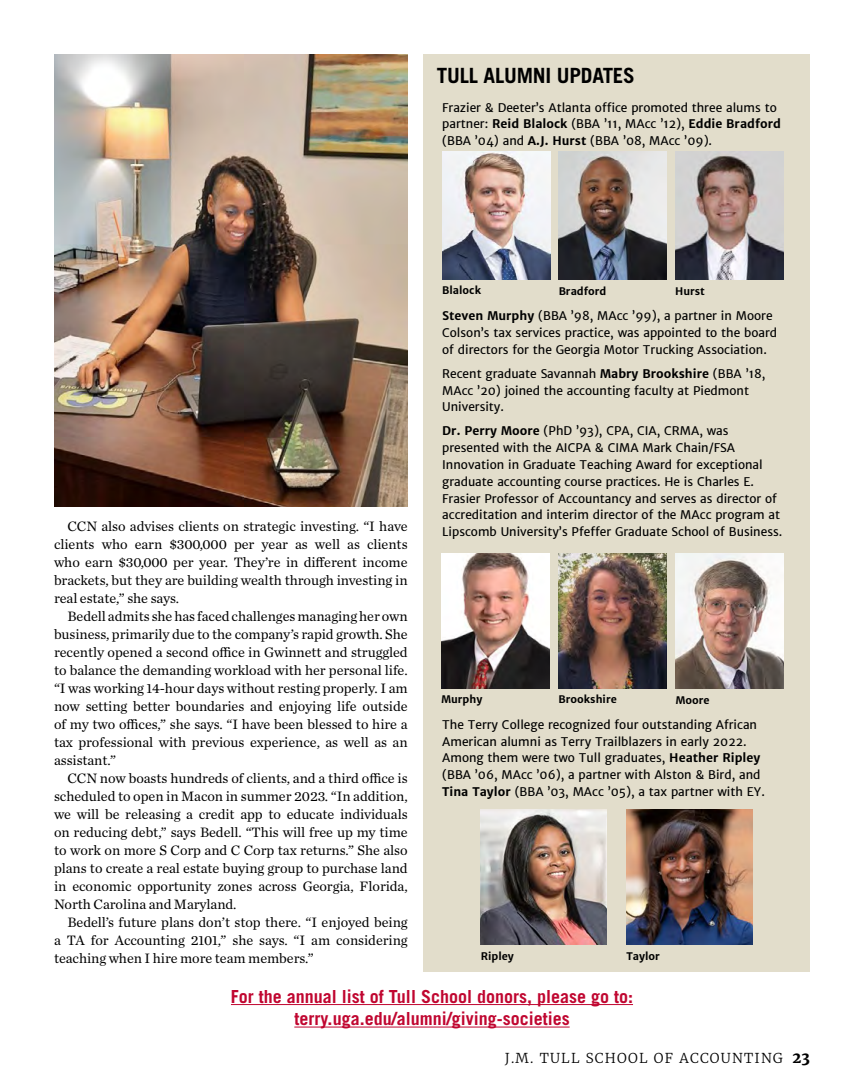
<style>
.page{position:relative;width:864px;height:1080px;background:#fff}
.page>*{position:absolute;margin:0;border:0;box-sizing:border-box;transform-origin:0 0}
.t1{font:700 21px "Trade Gothic LT Std";letter-spacing:-.01em;color:#000}
.t2{font:700 18px/22.5px "Trade Gothic LT Std";color:#c00630;text-align:center}
.t3{font:14.25px/18px "Chronicle Text G1";letter-spacing:-.005em;color:#000;text-align:justify}
.t4{font:300 13.5px "Merriweather";letter-spacing:.09em;color:#000}
.t5{font:12px/16.8px "Merriweather Sans";color:#000}
.t6{font:700 10.5px "Merriweather Sans";color:#000}
.s1{font-weight:700}
.s2{font-weight:700;font-size:15px}
</style>
<div class="page">
<div style="left:423px;top:54px;width:387px;height:918px;background:#e2ddcb"></div>
<hr style="left:231px;top:1004px;width:402px;height:1px;background:#c00630">
<hr style="left:294px;top:1027px;width:276px;height:1px;background:#c00630">
<img style="left:559px;top:152px;width:108px;height:128px">
<img style="left:676px;top:152px;width:107px;height:128px">
<img style="left:443px;top:152px;width:107px;height:128px">
<img style="left:441px;top:554px;width:108px;height:134px">
<img style="left:559px;top:554px;width:108px;height:134px">
<img style="left:676px;top:554px;width:108px;height:134px">
<img style="left:481px;top:809px;width:126px;height:135px">
<img style="left:626px;top:809px;width:126px;height:135px">
<img style="left:54px;top:54px;width:353px;height:453px">
<h1 class="t1" style="left:437px;top:62px;width:200px">TULL ALUMNI UPDATES</h1>
<p class="t5" style="left:442px;top:99px;width:340px">Frazier &amp; Deeter’s Atlanta office promoted three alums to partner: <span class="s1">Reid Blalock</span> (BBA ’11, MAcc ’12), <span class="s1">Eddie Bradford </span>(BBA ’04) and <span class="s1">A.J. Hurst</span> (BBA ’08, MAcc ’09).</p>
<p class="t3" style="left:54px;top:517px;width:355px;text-indent:13px">CCN also advises clients on strategic investing. “I have clients who earn $300,000 per year as well as clients who earn $30,000 per year. They’re in different income brackets, but they are building wealth through investing in real estate,” she says.</p>
<p class="t3" style="left:54px;top:607px;width:355px;text-indent:13px">Bedell admits she has faced challenges managing her own business, primarily due to the company’s rapid growth. She recently opened a second office in Gwinnett and struggled to balance the demanding workload with her personal life. “I was working 14-hour days without resting properly. I am now setting better boundaries and enjoying life outside of my two offices,” she says. “I have been blessed to hire a tax professional with previous experience, as well as an assistant.”</p>
<p class="t3" style="left:54px;top:769px;width:355px;text-indent:13px">CCN now boasts hundreds of clients, and a third office is scheduled to open in Macon in summer 2023. “In addition, we will be releasing a credit app to educate individuals on reducing debt,” says Bedell. “This will free up my time to work on more S Corp and C Corp tax returns.” She also plans to create a real estate buying group to purchase land in economic opportunity zones across Georgia, Florida, North Carolina and Maryland.</p>
<p class="t3" style="left:54px;top:913px;width:355px;text-indent:13px">Bedell’s future plans don’t stop there. “I enjoyed being a TA for Accounting 2101,” she says. “I am considering teaching when I hire more team members.”</p>
<p class="t6" style="left:442px;top:284px;width:40px">Blalock</p>
<p class="t6" style="left:559px;top:285px;width:49px">Bradford</p>
<p class="t6" style="left:675px;top:285px;width:31px">Hurst</p>
<p class="t5" style="left:442px;top:308px;width:337px"><span class="s1">Steven Murphy</span> (BBA ’98, MAcc ’99), a partner in Moore<br>Colson’s tax services practice, was appointed to the board of directors for the Georgia Motor Trucking Association.</p>
<p class="t5" style="left:442px;top:365px;width:325px">Recent graduate Savannah <span class="s1">Mabry Brookshire</span> (BBA ’18,<br>MAcc ’20) joined the accounting faculty at Piedmont<br>University.</p>
<p class="t5" style="left:442px;top:422px;width:342px"><span class="s1">Dr. Perry Moore</span> (PhD ’93), CPA, CIA, CRMA, was presented with the AICPA &amp; CIMA Mark Chain/FSA Innovation in Graduate Teaching Award for exceptional graduate accounting course practices. He is Charles E.<br>Frasier Professor of Accountancy and serves as director of accreditation and interim director of the MAcc program at Lipscomb University’s Pfeffer Graduate School of Business.</p>
<p class="t6" style="left:441px;top:692px;width:43px">Murphy</p>
<p class="t6" style="left:559px;top:692px;width:60px">Brookshire</p>
<p class="t6" style="left:676px;top:693px;width:35px">Moore</p>
<p class="t5" style="left:442px;top:716px;width:324px">The Terry College recognized four outstanding African American alumni as Terry Trailblazers in early 2022.<br>Among them were two Tull graduates, <span class="s1">Heather Ripley </span>(BBA ’06, MAcc ’06), a partner with Alston &amp; Bird, and <span class="s1">Tina Taylor</span> (BBA ’03, MAcc ’05), a tax partner with EY.</p>
<p class="t6" style="left:481px;top:949px;width:35px">Ripley</p>
<p class="t6" style="left:626px;top:949px;width:35px">Taylor</p>
<p class="t2" style="left:231px;top:985px;width:404px">For the annual list of Tull School donors, please go to: terry.uga.edu/alumni/giving-societies</p>
<p class="t4" style="left:505px;top:1049px;width:307px">J.M. TULL SCHOOL OF ACCOUNTING <span class="s2">23</span></p>
</div>
